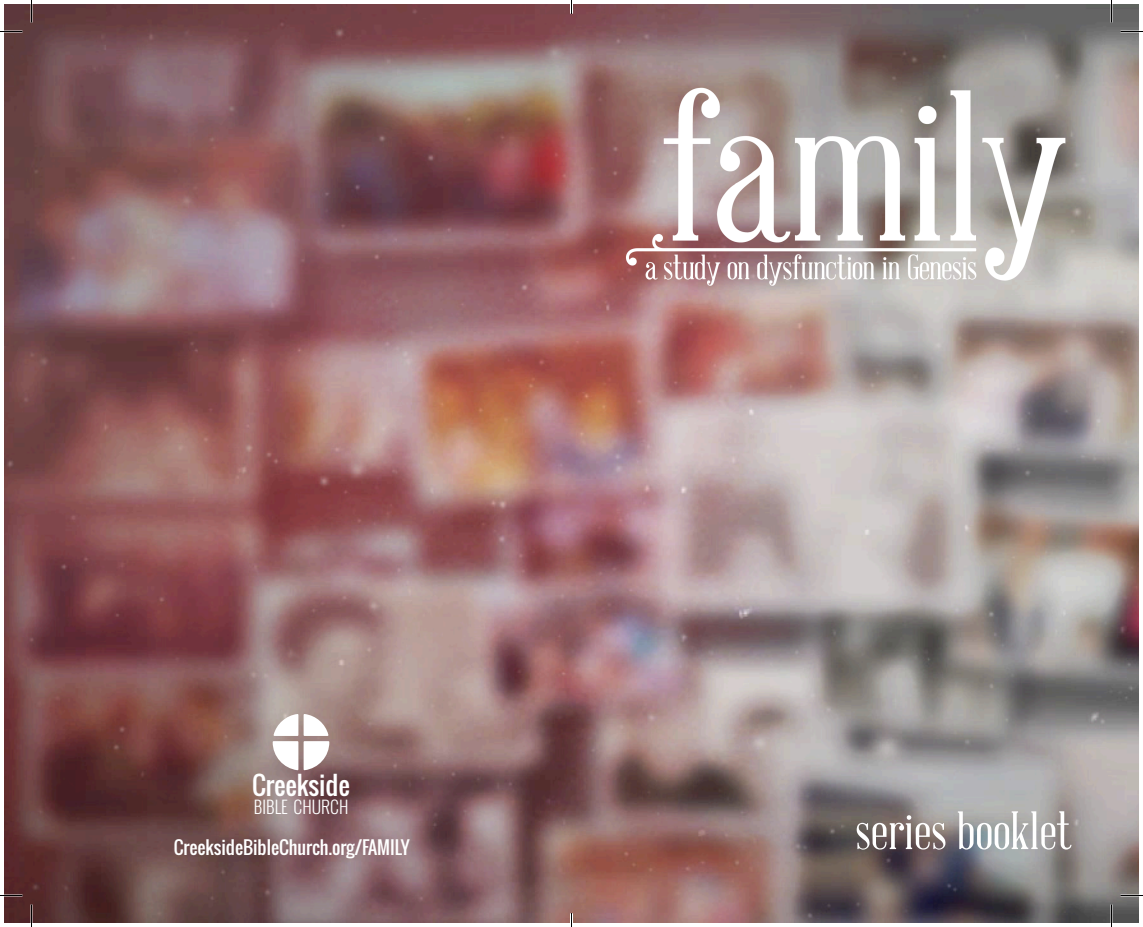
<style>
.page{position:relative;width:1143px;height:927px;background:#fff}
.page>*{position:absolute;margin:0;border:0;box-sizing:border-box;transform-origin:0 0}
.t1{font:52.95px "Abraham Lincoln";color:#fff}
.t2{font:25.35px "Oswald";color:#fff}
.t3{font:18px "Oswald";color:#fff}
.t4{font:300 17.1px "Oswald";color:#fff}
</style>
<div class="page">
<img style="left:4px;top:4px;width:1134px;height:918px">
<img style="left:598px;top:63px;width:486px;height:243px">
<svg style="left:273px;top:714px;width:25px;height:56px"></svg>
<svg style="left:304px;top:714px;width:25px;height:56px"></svg>
<svg style="left:0;top:31px;width:22px;height:1px"></svg>
<svg style="left:1120px;top:31px;width:23px;height:1px"></svg>
<svg style="left:0;top:895px;width:22px;height:1px"></svg>
<svg style="left:1120px;top:895px;width:23px;height:1px"></svg>
<svg style="left:31px;top:0;width:1px;height:22px"></svg>
<svg style="left:31px;top:904px;width:1px;height:23px"></svg>
<svg style="left:1111px;top:0;width:1px;height:22px"></svg>
<svg style="left:1111px;top:904px;width:1px;height:23px"></svg>
<svg style="left:571px;top:0;width:1px;height:14px"></svg>
<svg style="left:571px;top:914px;width:1px;height:13px"></svg>
<p class="t2" style="left:252px;top:766px;width:99px">Creekside</p>
<p class="t4" style="left:254px;top:795px;width:96px">BIBLE CHURCH</p>
<p class="t3" style="left:174px;top:833px;width:237px">CreeksideBibleChurch.org/FAMILY</p>
<p class="t1" style="left:855px;top:803px;width:217px">series booklet</p>
</div>
